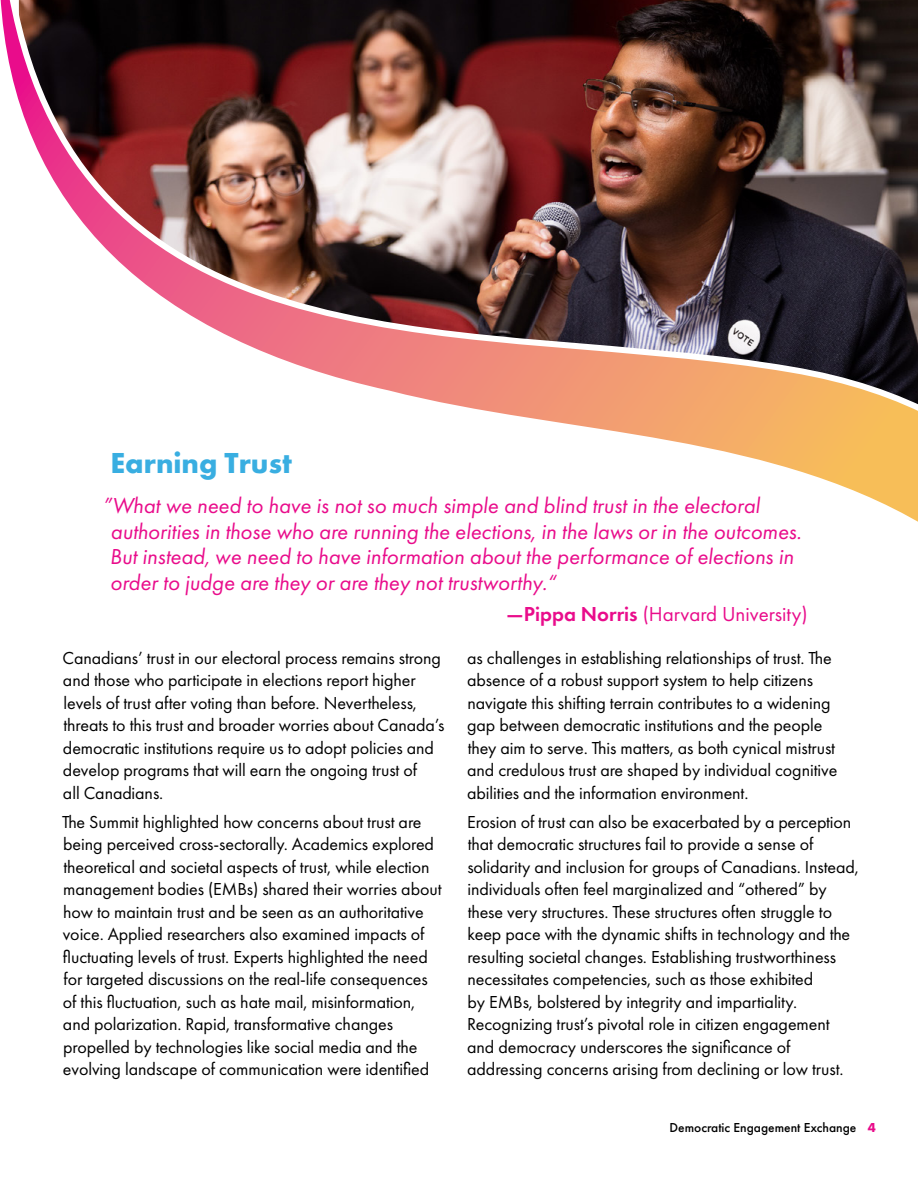
<style>
.page{position:relative;width:918px;height:1188px;background:#fff}
.page>*{position:absolute;margin:0;border:0;box-sizing:border-box;transform-origin:0 0}
.t1{font:700 30px "Futura PT";color:#39aee1}
.t2{font:italic 22.5px/25.8px "Futura PT";color:#e90c8b}
.t3{font:21px "Futura PT";color:#e90c8b}
.t4{font:18px/22.5px "Futura PT";letter-spacing:-.005em;color:#000}
.t5{font:500 13.5px "Futura PT";color:#000}
.s1{font-weight:600}
.s2{font-weight:700;color:#e90c8b}
</style>
<div class="page">
<img style="left:0;top:0;width:918px;height:522px">
<h1 class="t1" style="left:111px;top:444px;width:183px">Earning Trust</h1>
<p class="t2" style="left:110px;top:492px;width:693px;text-indent:-7px">”What we need to have is not so much simple and blind trust in the electoral authorities in those who are running the elections, in the laws or in the outcomes.<br>But instead, we need to have information about the performance of elections in order to judge are they or are they not trustworthy.“</p>
<p class="t3" style="left:506px;top:602px;width:303px"><span class="s1">—Pippa Norris</span> (Harvard University)</p>
<p class="t4" style="left:63px;top:646px;width:384px">Canadians’ trust in our electoral process remains strong and those who participate in elections report higher levels of trust after voting than before. Nevertheless, threats to this trust and broader worries about Canada’s democratic institutions require us to adopt policies and develop programs that will earn the ongoing trust of<br>all Canadians.</p>
<p class="t4" style="left:62px;top:810px;width:381px">The Summit highlighted how concerns about trust are being perceived cross-sectorally. Academics explored theoretical and societal aspects of trust, while election management bodies (EMBs) shared their worries about how to maintain trust and be seen as an authoritative voice. Applied researchers also examined impacts of fluctuating levels of trust. Experts highlighted the need for targeted discussions on the real-life consequences of this fluctuation, such as hate mail, misinformation, and polarization. Rapid, transformative changes propelled by technologies like social media and the evolving landscape of communication were identified</p>
<p class="t4" style="left:467px;top:646px;width:372px">as challenges in establishing relationships of trust. The absence of a robust support system to help citizens navigate this shifting terrain contributes to a widening gap between democratic institutions and the people they aim to serve. This matters, as both cynical mistrust and credulous trust are shaped by individual cognitive abilities and the information environment.</p>
<p class="t4" style="left:467px;top:810px;width:393px">Erosion of trust can also be exacerbated by a perception that democratic structures fail to provide a sense of solidarity and inclusion for groups of Canadians. Instead, individuals often feel marginalized and “othered” by these very structures. These structures often struggle to keep pace with the dynamic shifts in technology and the resulting societal changes. Establishing trustworthiness necessitates competencies, such as those exhibited<br>by EMBs, bolstered by integrity and impartiality.<br>Recognizing trust’s pivotal role in citizen engagement and democracy underscores the significance of addressing concerns arising from declining or low trust.</p>
<p class="t5" style="left:670px;top:1120px;width:208px">Democratic Engagement Exchange <span class="s2">4</span></p>
</div>
